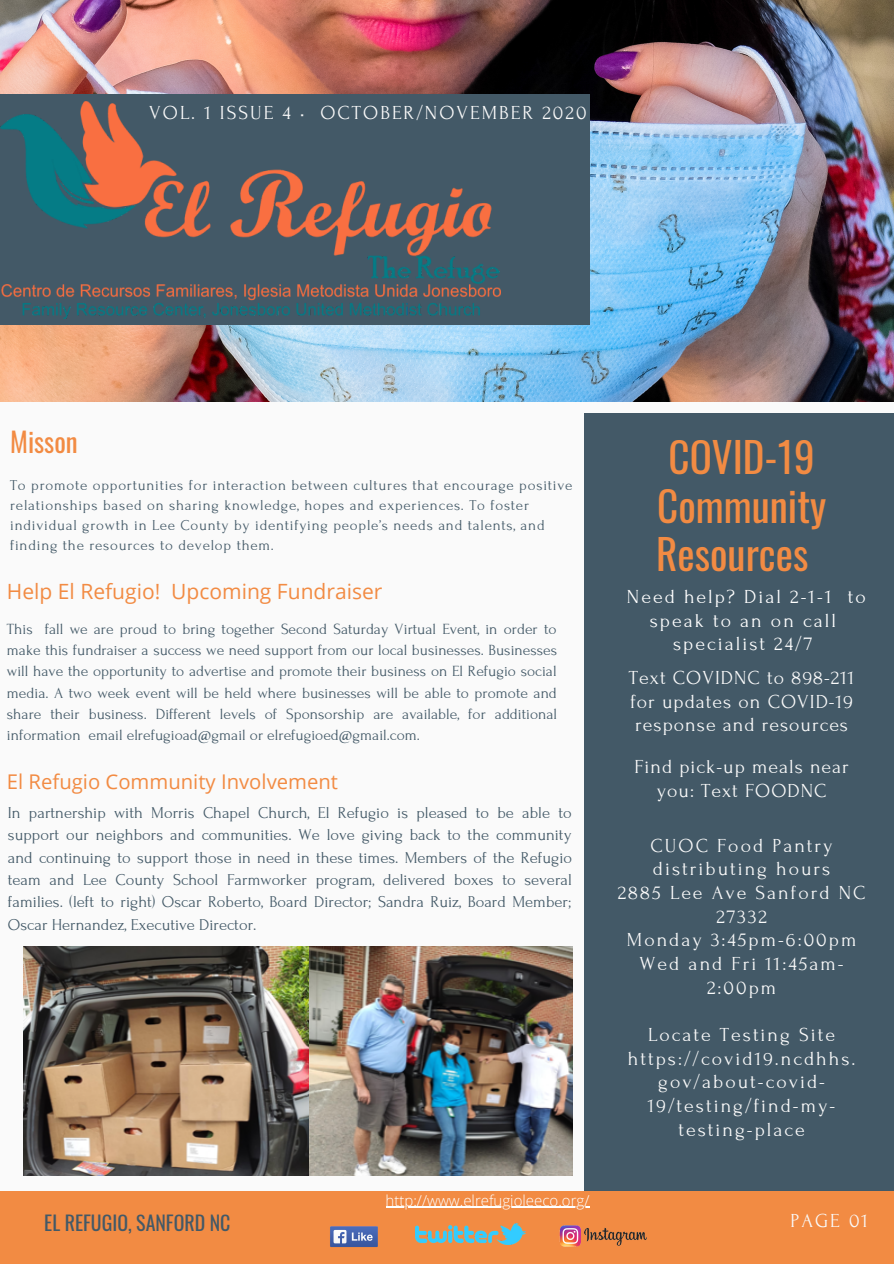
<style>
.page{position:relative;width:894px;height:1264px;background:#fff}
.page>*{position:absolute;margin:0;border:0;box-sizing:border-box;transform-origin:0 0}
.t1{font:41.1px/48.4px "Oswald";color:#f28b43;text-align:center}
.t2{font:27px "Oswald";color:#f28b43}
.t3{font:21px "Open Sans";color:#f28b43}
.t4{font:20.25px "Open Sans";color:#f28b43}
.t5{font:19.8px/23.7px "Forum";letter-spacing:.1em;color:#fafafa;text-align:center}
.t6{font:19.8px/23.7px "Forum";letter-spacing:.1em;color:#fff;text-align:center}
.t7{font:19.8px/23.7px "Forum";letter-spacing:.05em;color:#fafafa;text-align:center}
.t8{font:19.8px "Oswald";color:#435967}
.t9{font:16.5px/22.4px "Forum";color:#435967;text-align:justify}
.t10{font:15.6px/21.1px "Forum";color:#435967;text-align:justify}
.t11{font:15px/20.1px "Forum";letter-spacing:.05em;color:#435967}
.t12{font:300 15px "Open Sans";color:#fff}
</style>
<div class="page">
<div style="left:0;top:0;width:893px;height:1263px;background:#fafafa"></div>
<div style="left:584px;top:413px;width:309px;height:780px;background:#435967"></div>
<img style="left:0;top:0;width:893px;height:401px">
<div style="left:0;top:95px;width:590px;height:230px;background:#435967"></div>
<div style="left:0;top:1191px;width:893px;height:72px;background:#f28b43"></div>
<img style="left:0;top:101px;width:500px;height:217px">
<img style="left:330px;top:1226px;width:48px;height:22px">
<img style="left:415px;top:1223px;width:110px;height:20px">
<img style="left:559px;top:1225px;width:88px;height:22px">
<img style="left:24px;top:946px;width:548px;height:228px">
<hr style="left:385px;top:1206px;width:204px;height:1px;background:#fff">
<p class="t5" style="left:149px;top:101px;width:439px">VOL. 1 ISSUE 4 • OCTOBER/NOVEMBER 2020</p>
<p class="t2" style="left:10px;top:421px;width:69px">Misson</p>
<p class="t11" style="left:10px;top:475px;width:563px">To promote opportunities for interaction between cultures that encourage positive relationships based on sharing knowledge, hopes and experiences. To foster individual growth in Lee County by identifying people’s needs and talents, and finding the resources to develop them.</p>
<p class="t3" style="left:7px;top:577px;width:377px">Help El Refugio! Upcoming Fundraiser</p>
<p class="t10" style="left:7px;top:618px;width:551px">This fall we are proud to bring together Second Saturday Virtual Event, in order to make this fundraiser a success we need support from our local businesses. Businesses will have the opportunity to advertise and promote their business on El Refugio social media. A two week event will be held where businesses will be able to promote and share their business. Different levels of Sponsorship are available, for additional information email elrefugioad@gmail or elrefugioed@gmail.com.</p>
<p class="t4" style="left:7px;top:767px;width:332px">El Refugio Community Involvement</p>
<p class="t9" style="left:8px;top:801px;width:565px">In partnership with Morris Chapel Church, El Refugio is pleased to be able to support our neighbors and communities. We love giving back to the community and continuing to support those in need in these times. Members of the Refugio team and Lee County School Farmworker program, delivered boxes to several families. (left to right) Oscar Roberto, Board Director; Sandra Ruiz, Board Member; Oscar Hernandez, Executive Director.</p>
<p class="t12" style="left:385px;top:1189px;width:205px">http://www.elrefugioleeco.org/</p>
<p class="t1" style="left:656px;top:431px;width:171px">COVID-19<br>Community<br>Resources</p>
<p class="t6" style="left:626px;top:585px;width:240px">Need help? Dial 2-1-1 to speak to an on call specialist 24/7</p>
<p class="t5" style="left:628px;top:666px;width:227px;text-align:justify">Text COVIDNC to 898-211 for updates on COVID-19 response and resources</p>
<p class="t7" style="left:634px;top:755px;width:216px">Find pick-up meals near you: Text FOODNC</p>
<p class="t5" style="left:650px;top:833px;width:183px;text-align:left">CUOC Food Pantry distributing hours</p>
<p class="t5" style="left:617px;top:881px;width:249px">2885 Lee Ave Sanford NC<br>27332</p>
<p class="t5" style="left:626px;top:928px;width:231px">Monday 3:45pm-6:00pm</p>
<p class="t5" style="left:639px;top:952px;width:205px">Wed and Fri 11:45am-</p>
<p class="t5" style="left:706px;top:975px;width:71px">2:00pm</p>
<p class="t5" style="left:648px;top:1023px;width:188px">Locate Testing Site</p>
<p class="t5" style="left:627px;top:1046px;width:229px">https://covid19.ncdhhs. gov/about-covid-<br>19/testing/find-my&shy;testing-place</p>
<p class="t8" style="left:44px;top:1206px;width:187px">EL REFUGIO, SANFORD NC</p>
<p class="t5" style="left:790px;top:1209px;width:79px">PAGE 01</p>
</div>
